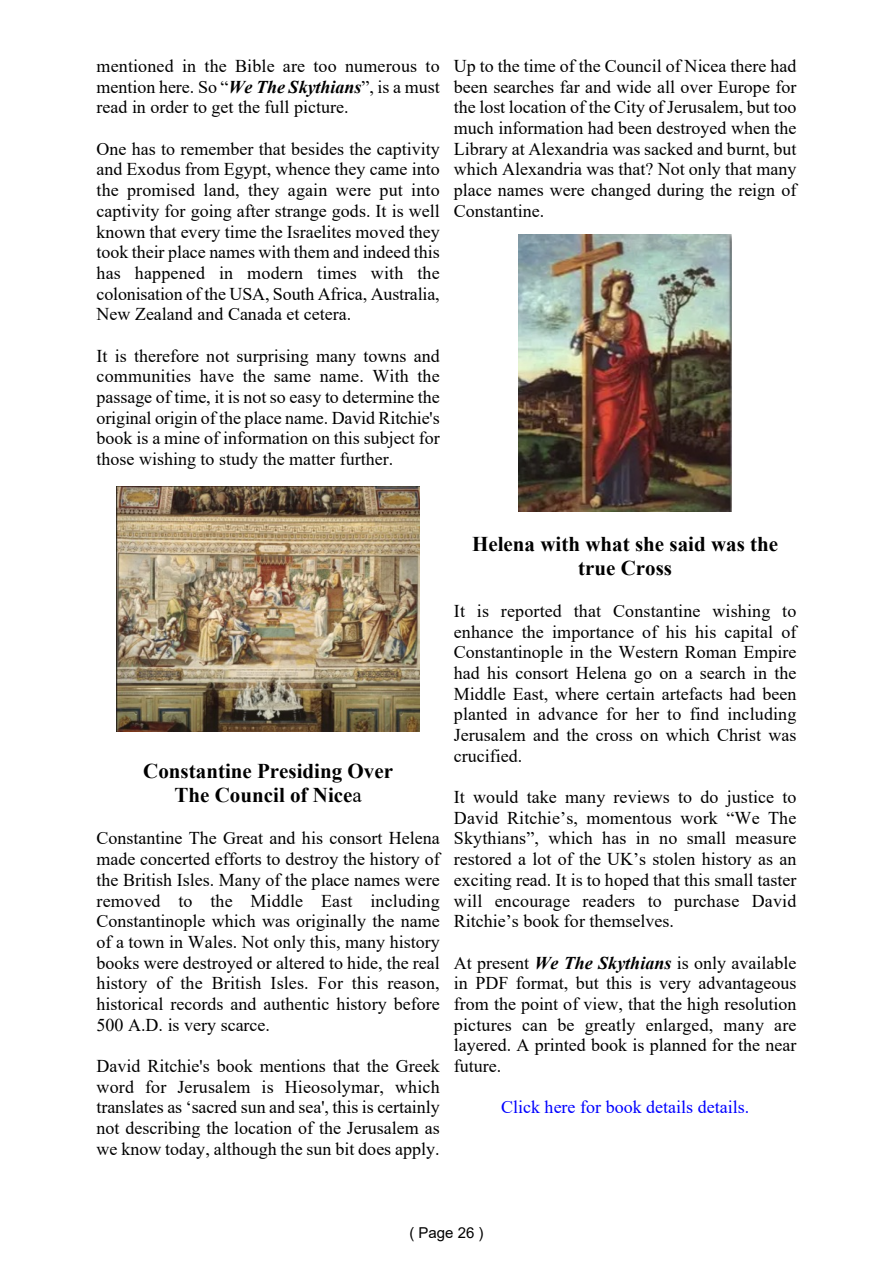
<style>
.page{position:relative;width:893px;height:1263px;background:#fff}
.page>*{position:absolute;margin:0;border:0;box-sizing:border-box;transform-origin:0 0}
.t1{font:700 21px/24.2px "Times New Roman";color:#000;text-align:center}
.t2{font:18px/20.7px "Times New Roman";color:#000;text-align:justify}
.t3{font:18px "Times New Roman";color:#00f}
.t4{font:15px "Arial";color:#000}
.s1{font-weight:700;font-style:italic}
.s2{font-weight:400}
</style>
<div class="page">
<img style="left:117px;top:486px;width:302px;height:246px">
<img style="left:518px;top:234px;width:214px;height:278px">
<p class="t2" style="left:97px;top:57px;width:345px">mentioned in the Bible are too numerous to mention here. So “<span class="s1">We The Skythians</span>”, is a must read in order to get the full picture.</p>
<p class="t2" style="left:97px;top:140px;width:345px">One has to remember that besides the captivity and Exodus from Egypt, whence they came into the promised land, they again were put into captivity for going after strange gods. It is well known that every time the Israelites moved they took their place names with them and indeed this has happened in modern times with the colonisation of the USA, South Africa, Australia, New Zealand and Canada et cetera.</p>
<p class="t2" style="left:97px;top:347px;width:345px">It is therefore not surprising many towns and communities have the same name. With the passage of time, it is not so easy to determine the original origin of the place name. David Ritchie's book is a mine of information on this subject for those wishing to study the matter further.</p>
<p class="t2" style="left:454px;top:57px;width:344px">Up to the time of the Council of Nicea there had been searches far and wide all over Europe for the lost location of the City of Jerusalem, but too much information had been destroyed when the Library at Alexandria was sacked and burnt, but which Alexandria was that? Not only that many place names were changed during the reign of Constantine.</p>
<p class="t1" style="left:143px;top:761px;width:251px">Constantine Presiding Over<br>The Council of Nice<span class="s2">a</span></p>
<p class="t2" style="left:97px;top:830px;width:345px">Constantine The Great and his consort Helena made concerted efforts to destroy the history of the British Isles. Many of the place names were removed to the Middle East including Constantinople which was originally the name of a town in Wales. Not only this, many history books were destroyed or altered to hide, the real history of the British Isles. For this reason, historical records and authentic history before 500 A.D. is very scarce.</p>
<p class="t2" style="left:97px;top:1057px;width:345px">David Ritchie's book mentions that the Greek word for Jerusalem is Hieosolymar, which translates as ‘sacred sun and sea', this is certainly not describing the location of the Jerusalem as we know today, although the sun bit does apply.</p>
<p class="t1" style="left:472px;top:534px;width:308px">Helena with what she said was the true Cross</p>
<p class="t2" style="left:454px;top:602px;width:344px">It is reported that Constantine wishing to enhance the importance of his his capital of Constantinople in the Western Roman Empire had his consort Helena go on a search in the Middle East, where certain artefacts had been planted in advance for her to find including Jerusalem and the cross on which Christ was crucified.</p>
<p class="t2" style="left:454px;top:788px;width:344px">It would take many reviews to do justice to David Ritchie’s, momentous work “We The Skythians”, which has in no small measure restored a lot of the UK’s stolen history as an exciting read. It is to hoped that this small taster will encourage readers to purchase David Ritchie’s book for themselves.</p>
<p class="t2" style="left:454px;top:954px;width:344px">At present <span class="s1">We The Skythians</span> is only available in PDF format, but this is very advantageous from the point of view, that the high resolution pictures can be greatly enlarged, many are layered. A printed book is planned for the near future.</p>
<p class="t3" style="left:501px;top:1101px;width:249px">Click here for book details details.</p>
<p class="t4" style="left:409px;top:1227px;width:76px">( Page 26 )</p>
</div>
